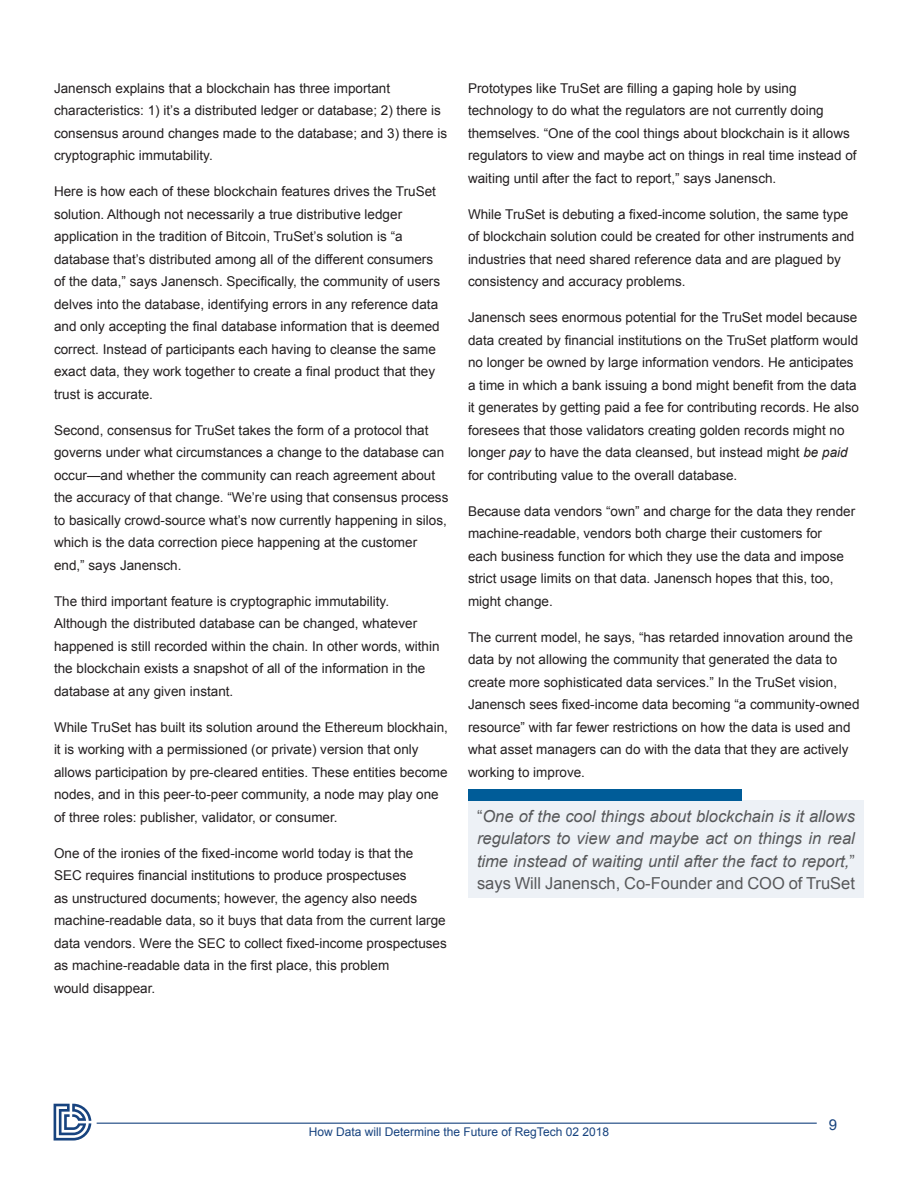
<style>
.page{position:relative;width:918px;height:1188px;background:#fff}
.page>*{position:absolute;margin:0;border:0;box-sizing:border-box;transform-origin:0 0}
.Body{font:italic 16.5px/22.5px "Arial";color:#57585a;text-align:justify}
.t1{font:15px "Arial";color:#17437f}
.Body-2{font:13.5px/22.5px "Arial";color:#231f20}
.t2{font:12px "Arial";color:#17437f}
.s1{font-style:italic}
.s2{font-style:normal}
</style>
<div class="page">
<div style="left:468px;top:801px;width:396px;height:97px;background:#edf1f6"></div>
<div style="left:468px;top:789px;width:273px;height:12px;background:#005c98"></div>
<svg style="left:54px;top:1104px;width:37px;height:37px"></svg>
<hr style="left:97px;top:1123px;width:720px;height:1px;background:#17437f">
<p class="Body-2" style="left:54px;top:77px;width:395px">Janensch explains that a blockchain has three important characteristics: 1) it’s a distributed ledger or database; 2) there is consensus around changes made to the database; and 3) there is cryptographic immutability.</p>
<p class="Body-2" style="left:54px;top:181px;width:388px">Here is how each of these blockchain features drives the TruSet solution. Although not necessarily a true distributive ledger application in the tradition of Bitcoin, TruSet’s solution is “a database that’s distributed among all of the different consumers of the data,” says Janensch. Specifically, the community of users delves into the database, identifying errors in any reference data and only accepting the final database information that is deemed correct. Instead of participants each having to cleanse the same exact data, they work together to create a final product that they trust is accurate.</p>
<p class="Body-2" style="left:54px;top:419px;width:396px">Second, consensus for TruSet takes the form of a protocol that governs under what circumstances a change to the database can occur—and whether the community can reach agreement about the accuracy of that change. “We’re using that consensus process to basically crowd-source what’s now currently happening in silos, which is the data correction piece happening at the customer end,” says Janensch.</p>
<p class="Body-2" style="left:54px;top:590px;width:387px">The third important feature is cryptographic immutability.<br>Although the distributed database can be changed, whatever happened is still recorded within the chain. In other words, within the blockchain exists a snapshot of all of the information in the database at any given instant.</p>
<p class="Body-2" style="left:54px;top:716px;width:395px">While TruSet has built its solution around the Ethereum blockhain, it is working with a permissioned (or private) version that only allows participation by pre-cleared entities. These entities become nodes, and in this peer-to-peer community, a node may play one of three roles: publisher, validator, or consumer.</p>
<p class="Body-2" style="left:54px;top:842px;width:394px">One of the ironies of the fixed-income world today is that the<br>SEC requires financial institutions to produce prospectuses<br>as unstructured documents; however, the agency also needs machine-readable data, so it buys that data from the current large data vendors. Were the SEC to collect fixed-income prospectuses as machine-readable data in the first place, this problem<br>would disappear.</p>
<p class="Body-2" style="left:468px;top:77px;width:390px">Prototypes like TruSet are filling a gaping hole by using technology to do what the regulators are not currently doing themselves. “One of the cool things about blockchain is it allows regulators to view and maybe act on things in real time instead of waiting until after the fact to report,” says Janensch.</p>
<p class="Body-2" style="left:468px;top:203px;width:388px">While TruSet is debuting a fixed-income solution, the same type of blockchain solution could be created for other instruments and industries that need shared reference data and are plagued by consistency and accuracy problems.</p>
<p class="Body-2" style="left:468px;top:307px;width:392px">Janensch sees enormous potential for the TruSet model because data created by financial institutions on the TruSet platform would no longer be owned by large information vendors. He anticipates a time in which a bank issuing a bond might benefit from the data it generates by getting paid a fee for contributing records. He also foresees that those validators creating golden records might no longer <span class="s1">pay</span> to have the data cleansed, but instead might <span class="s1">be paid </span>for contributing value to the overall database.</p>
<p class="Body-2" style="left:468px;top:500px;width:389px">Because data vendors “own” and charge for the data they render machine-readable, vendors both charge their customers for<br>each business function for which they use the data and impose strict usage limits on that data. Janensch hopes that this, too, might change.</p>
<p class="Body-2" style="left:468px;top:626px;width:393px">The current model, he says, “has retarded innovation around the data by not allowing the community that generated the data to create more sophisticated data services.” In the TruSet vision, Janensch sees fixed-income data becoming “a community-owned resource” with far fewer restrictions on how the data is used and what asset managers can do with the data that they are actively working to improve.</p>
<p class="Body" style="left:477px;top:805px;width:379px"><span class="s2">“</span>One of the cool things about blockchain is it allows regulators to view and maybe act on things in real time instead of waiting until after the fact to report,<span class="s2">” says Will Janensch, Co-Founder and COO of TruSet</span></p>
<p class="t2" style="left:309px;top:1124px;width:302px">How Data will Determine the Future of RegTech 02 2018</p>
<p class="t1" style="left:829px;top:1114px;width:10px">9</p>
</div>
